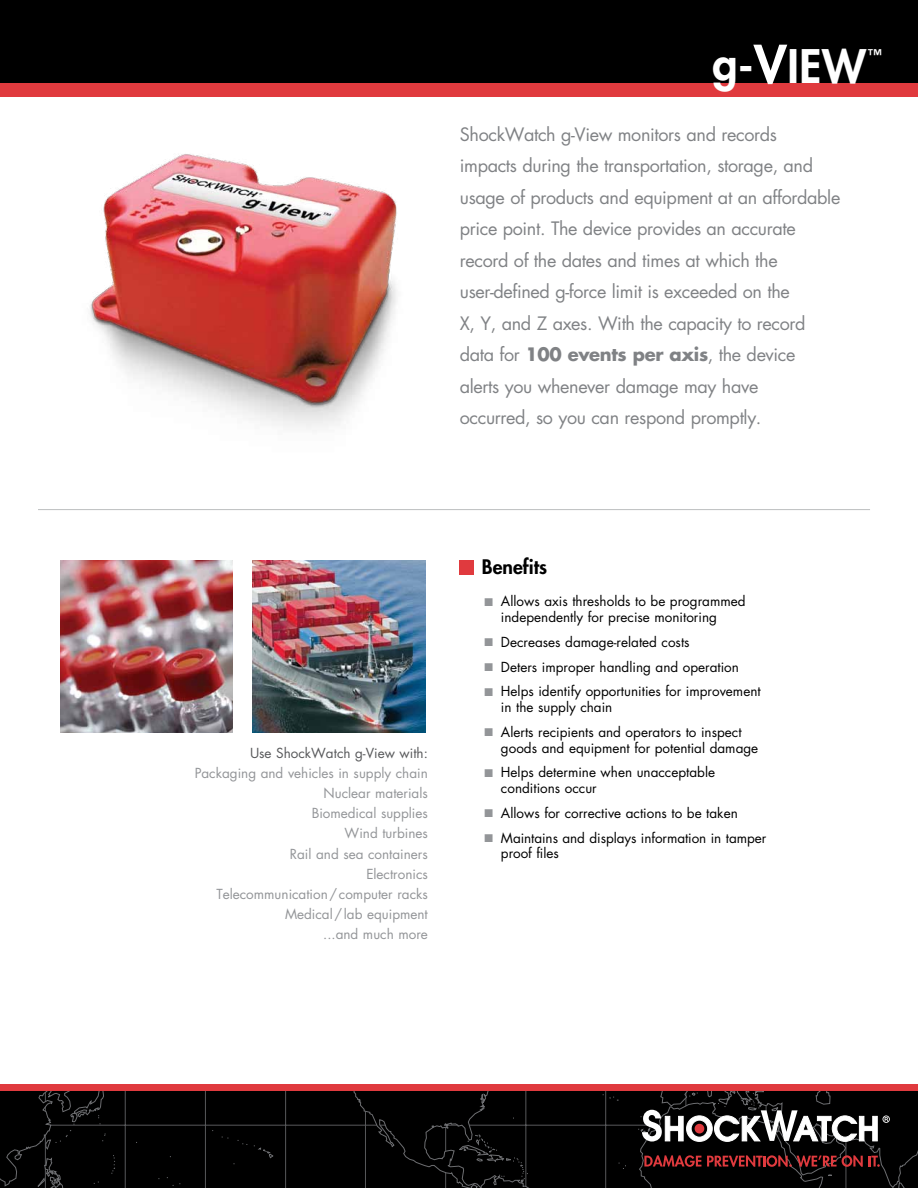
<style>
.page{position:relative;width:918px;height:1188px;background:#fff}
.page>*{position:absolute;margin:0;border:0;box-sizing:border-box;transform-origin:0 0}
.t1{font:800 45px "Futura Std";color:#fff}
.t2{font:800 19.5px "Futura Std";color:#000}
.t3{font:18px/31.5px "Futura Std";letter-spacing:-.02em;color:#808285}
.t4{font:800 14.4px "Futura Std";color:#fff}
.t5{font:13.5px/15.8px "Futura Std";color:#000}
.t6{font:13.5px/20.2px "Futura Std";color:#939598;text-align:right}
.t7{font:13.5px "Futura Std";color:#58595b}
.s1{font-size:51px}
.s2{font-weight:700}
.s3{color:#939598}
</style>
<div class="page">
<div style="left:0;top:0;width:918px;height:90px;background:#000"></div>
<div style="left:0;top:83px;width:918px;height:14px;background:#e03a3e"></div>
<img style="left:90px;top:154px;width:307px;height:275px">
<svg style="left:0;top:1091px;width:638px;height:97px;background:#040404"></svg>
<svg style="left:638px;top:1091px;width:280px;height:97px;background:#2c2525"></svg>
<div style="left:695px;top:1124px;width:9px;height:9px;background:#e03a3e;border-radius:50%"></div>
<div style="left:0;top:1085px;width:918px;height:6px;background:#e03a3e"></div>
<div style="left:459px;top:560px;width:15px;height:14px;background:#e03a3e"></div>
<hr style="left:38px;top:509px;width:832px;height:1px;background:#bcbec0">
<img style="left:253px;top:560px;width:173px;height:173px">
<img style="left:60px;top:560px;width:173px;height:173px">
<h1 class="t1" style="left:713px;top:38px;width:155px">g-<span class="s1">V</span>iew</h1>
<p class="t4" style="left:868px;top:46px;width:16px">™</p>
<p class="t3" style="left:460px;top:119px;width:382px">ShockWatch g-View monitors and records<br>impacts during the transportation, storage, and usage of products and equipment at an affordable price point. The device provides an accurate record of the dates and times at which the user-defined g-force limit is exceeded on the<br>X, Y, and Z axes. With the capacity to record data for <span class="s2">100 events per axis</span>, the device<br>alerts you whenever damage may have<br>occurred, so you can respond promptly.</p>
<p class="t7" style="left:250px;top:745px;width:179px">Use ShockWatch g-View with:</p>
<p class="t6" style="left:195px;top:763px;width:235px">Packaging and vehicles in supply chain<br>Nuclear materials<br>Biomedical supplies<br>Wind turbines<br>Rail and sea containers<br>Electronics<br>Telecommunication/computer racks<br>Medical/lab equipment<br>...and much more</p>
<h2 class="t2" style="left:482px;top:555px;width:67px">Benefits</h2>
<p class="t5" style="left:501px;top:594px;width:246px;text-indent:-16px"><span class="s3">■</span> Allows axis thresholds to be programmed independently for precise monitoring</p>
<p class="t5" style="left:484px;top:634px;width:207px"><span class="s3">■</span> Decreases damage-related costs</p>
<p class="t5" style="left:484px;top:659px;width:256px"><span class="s3">■</span> Deters improper handling and operation</p>
<p class="t5" style="left:501px;top:684px;width:261px;text-indent:-16px"><span class="s3">■</span> Helps identify opportunities for improvement in the supply chain</p>
<p class="t5" style="left:501px;top:724px;width:259px;text-indent:-16px"><span class="s3">■</span> Alerts recipients and operators to inspect goods and equipment for potential damage</p>
<p class="t5" style="left:501px;top:765px;width:216px;text-indent:-16px"><span class="s3">■</span> Helps determine when unacceptable conditions occur</p>
<p class="t5" style="left:484px;top:805px;width:255px"><span class="s3">■</span> Allows for corrective actions to be taken</p>
<p class="t5" style="left:501px;top:830px;width:267px;text-indent:-16px"><span class="s3">■</span> Maintains and displays information in tamper proof files</p>
</div>
